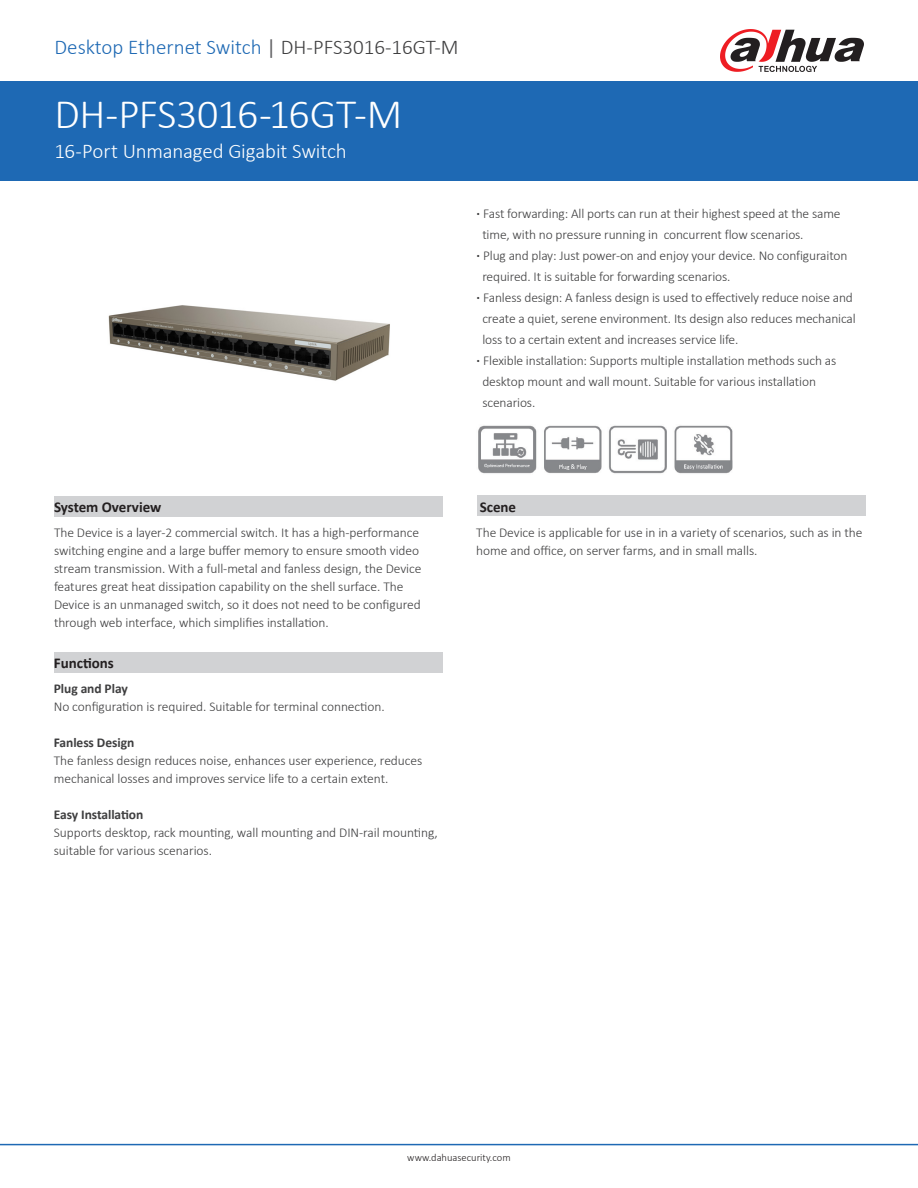
<style>
.page{position:relative;width:918px;height:1188px;background:#fff}
.page>*{position:absolute;margin:0;border:0;box-sizing:border-box;transform-origin:0 0}
.t1{font:300 42px "Calibri";letter-spacing:-.015em;color:#fff}
.t2{font:300 21px "Calibri";color:#1e69b4}
.t3{font:300 21px "Calibri";letter-spacing:-.01em;color:#fff}
.t4{font:700 15px "Calibri";color:#231f20}
.t5{font:300 13.5px/18px "Calibri";letter-spacing:-.01em;color:#3e3e3f}
.t6{font:700 13.5px "Calibri";letter-spacing:-.005em;color:#3e3e3f}
.t7{font:300 10.5px "Calibri";color:#231f20}
.s1{font-weight:400;color:#636366}
.s2{color:#3e3e3f}
.s3{font-weight:700}
</style>
<div class="page">
<div style="left:0;top:81px;width:918px;height:100px;background:#1e69b4"></div>
<hr style="left:0;top:1144px;width:918px;height:1px;background:#1e69b4">
<svg style="left:720px;top:29px;width:144px;height:43px"></svg>
<div style="left:54px;top:496px;width:389px;height:21px;background:#d1d2d4"></div>
<div style="left:54px;top:652px;width:389px;height:21px;background:#d1d2d4"></div>
<div style="left:477px;top:496px;width:389px;height:20px;background:#d1d2d4"></div>
<img style="left:108px;top:305px;width:282px;height:76px">
<img style="left:478px;top:425px;width:255px;height:49px">
<p class="t2" style="left:55px;top:34px;width:405px">Desktop Ethernet Switch <span class="s1">|</span> <span class="s2">DH-PFS3016-16GT-M</span></p>
<p class="t1" style="left:55px;top:88px;width:349px">DH-PFS3016-16GT-M</p>
<p class="t3" style="left:55px;top:138px;width:294px">16-Port Unmanaged Gigabit Switch</p>
<p class="t4" style="left:54px;top:496px;width:109px">System Overview</p>
<p class="t5" style="left:54px;top:523px;width:369px">The Device is a layer-2 commercial switch. It has a high-performance switching engine and a large buffer memory to ensure smooth video stream transmission. With a full-metal and fanless design, the Device features great heat dissipation capability on the shell surface. The Device is an unmanaged switch, so it does not need to be configured through web interface, which simplifies installation.</p>
<p class="t4" style="left:54px;top:652px;width:62px">Functions</p>
<p class="t6" style="left:54px;top:679px;width:75px">Plug and Play</p>
<p class="t5" style="left:54px;top:698px;width:332px">No configuration is required. Suitable for terminal connection.</p>
<p class="t6" style="left:54px;top:733px;width:82px">Fanless Design</p>
<p class="t5" style="left:54px;top:752px;width:370px">The fanless design reduces noise, enhances user experience, reduces mechanical losses and improves service life to a certain extent.</p>
<p class="t6" style="left:54px;top:805px;width:91px">Easy Installation</p>
<p class="t5" style="left:54px;top:824px;width:386px">Supports desktop, rack mounting, wall mounting and DIN-rail mounting, suitable for various scenarios.</p>
<p class="t5" style="left:477px;top:205px;width:366px"><span class="s3">·</span> Fast forwarding: All ports can run at their highest speed at the same</p>
<p class="t5" style="left:482px;top:226px;width:323px">time, with no pressure running in concurrent flow scenarios.</p>
<p class="t5" style="left:477px;top:247px;width:372px"><span class="s3">·</span> Plug and play: Just power-on and enjoy your device. No configuraiton</p>
<p class="t5" style="left:482px;top:268px;width:250px">required. It is suitable for forwarding scenarios.</p>
<p class="t5" style="left:477px;top:289px;width:378px"><span class="s3">·</span> Fanless design: A fanless design is used to effectively reduce noise and</p>
<p class="t5" style="left:482px;top:310px;width:375px">create a quiet, serene environment. Its design also reduces mechanical</p>
<p class="t5" style="left:482px;top:331px;width:258px">loss to a certain extent and increases service life.</p>
<p class="t5" style="left:477px;top:352px;width:361px"><span class="s3">·</span> Flexible installation: Supports multiple installation methods such as</p>
<p class="t5" style="left:482px;top:373px;width:335px">desktop mount and wall mount. Suitable for various installation</p>
<p class="t5" style="left:482px;top:394px;width:54px">scenarios.</p>
<p class="t4" style="left:480px;top:496px;width:38px">Scene</p>
<p class="t5" style="left:476px;top:523px;width:388px">The Device is applicable for use in in a variety of scenarios, such as in the home and office, on server farms, and in small malls.</p>
<p class="t7" style="left:407px;top:1151px;width:105px">www.dahuasecurity.com</p>
</div>
